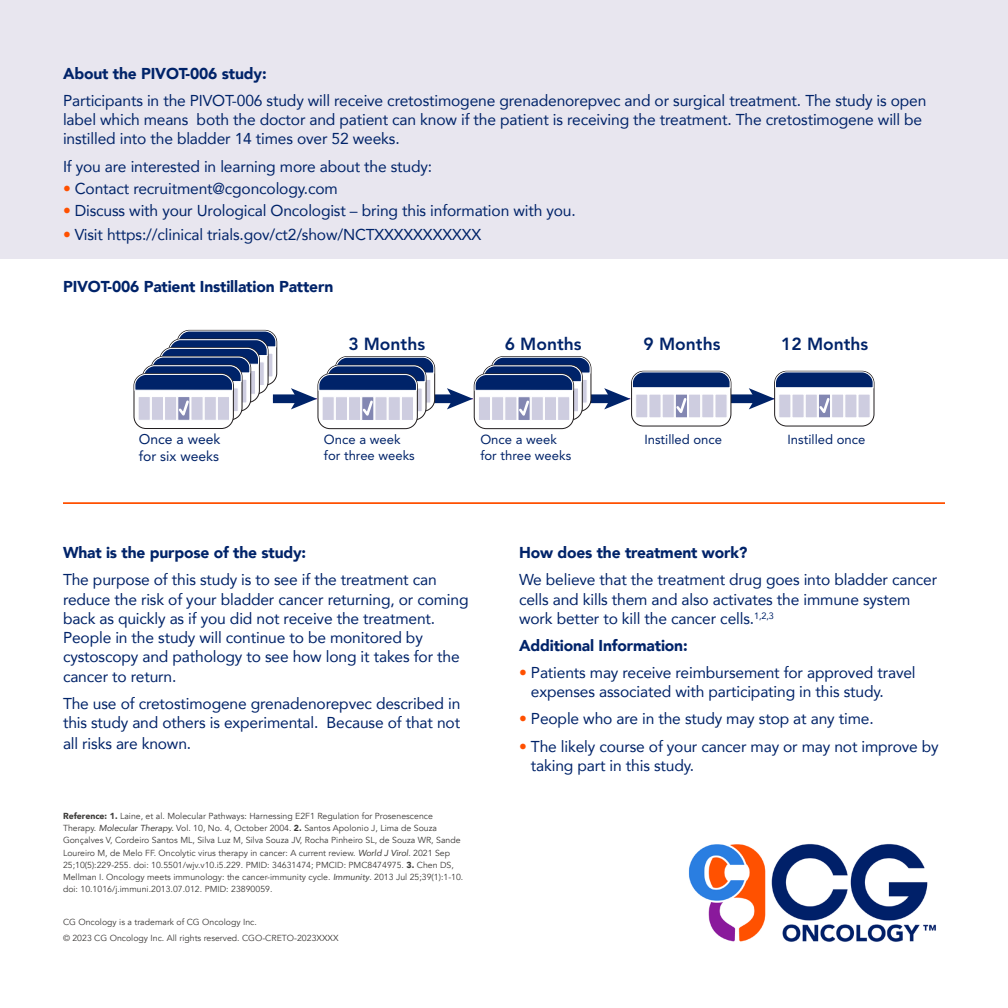
<style>
.page{position:relative;width:1008px;height:1008px;background:#fff}
.page>*{position:absolute;margin:0;border:0;box-sizing:border-box;transform-origin:0 0}
.t1{font:800 17.5px "Avenir";color:#002369}
.t2{font:15.75px/19.2px "Avenir";letter-spacing:-.01em;color:#002369}
.t3{font:900 15.75px "Avenir";letter-spacing:-.01em;color:#002369}
.t4{font:14px/16.8px "Avenir";color:#002369}
.t5{font:13.12px/15.8px "Avenir";color:#002369}
.t6{font:8.75px/12.2px "Avenir";color:#3c3a38}
.s1{color:#ff5000}
.s2{font-weight:900}
.s3{font-style:italic}
</style>
<div class="page">
<div style="left:0;top:0;width:1008px;height:258px;background:#e8e6ef"></div>
<img style="left:688px;top:844px;width:248px;height:98px">
<hr style="left:63px;top:502px;width:882px;height:2px;background:#ff5000">
<div style="left:429px;top:394px;width:25px;height:9px;background:#002369"></div>
<div style="left:273px;top:394px;width:25px;height:9px;background:#002369"></div>
<div style="left:586px;top:394px;width:26px;height:9px;background:#002369"></div>
<div style="left:731px;top:394px;width:25px;height:9px;background:#002369"></div>
<div style="left:134px;top:373px;width:100px;height:56px;border:1px solid #211d1e;border-radius:12px"></div>
<div style="left:177px;top:396px;width:13px;height:25px;background:#f7f8fa"></div>
<svg style="left:134px;top:330px;width:143px;height:90px"></svg>
<div style="left:318px;top:373px;width:100px;height:56px;border:1px solid #211d1e;border-radius:12px"></div>
<svg style="left:291px;top:356px;width:144px;height:64px"></svg>
<div style="left:474px;top:373px;width:100px;height:56px;border:1px solid #211d1e;border-radius:12px"></div>
<svg style="left:447px;top:356px;width:144px;height:64px"></svg>
<div style="left:631px;top:371px;width:100px;height:55px;border:1px solid #211d1e;border-radius:12px"></div>
<div style="left:649px;top:394px;width:12px;height:24px;background:#f0f0f5;border:1px solid #fff"></div>
<svg style="left:604px;top:371px;width:127px;height:46px"></svg>
<div style="left:774px;top:371px;width:100px;height:55px;border:1px solid #211d1e;border-radius:12px"></div>
<svg style="left:749px;top:371px;width:125px;height:46px"></svg>
<p class="t3" style="left:63px;top:60px;width:205px">About the PIVOT-006 study:</p>
<p class="t2" style="left:63px;top:90px;width:865px">Participants in the PIVOT-006 study will receive cretostimogene grenadenorepvec and or surgical treatment. The study is open label which means both the doctor and patient can know if the patient is receiving the treatment. The cretostimogene will be instilled into the bladder 14 times over 52 weeks.</p>
<p class="t2" style="left:63px;top:156px;width:371px">If you are interested in learning more about the study:</p>
<p class="t2" style="left:63px;top:178px;width:276px"><span class="s1">•</span> Contact recruitment@cgoncology.com</p>
<p class="t2" style="left:63px;top:201px;width:514px"><span class="s1">•</span> Discuss with your Urological Oncologist – bring this information with you.</p>
<p class="t2" style="left:63px;top:225px;width:420px"><span class="s1">•</span> Visit https://clinical trials.gov/ct2/show/NCTXXXXXXXXXXX</p>
<p class="t3" style="left:63px;top:273px;width:272px">PIVOT-006 Patient Instillation Pattern</p>
<p class="t1" style="left:348px;top:330px;width:78px">3 Months</p>
<p class="t4" style="left:139px;top:431px;width:83px">Once a week for six weeks</p>
<p class="t5" style="left:324px;top:431px;width:92px">Once a week for three weeks</p>
<p class="t1" style="left:505px;top:330px;width:78px">6 Months</p>
<p class="t5" style="left:480px;top:431px;width:92px">Once a week for three weeks</p>
<p class="t1" style="left:644px;top:330px;width:78px">9 Months</p>
<p class="t1" style="left:781px;top:330px;width:89px">12 Months</p>
<p class="t5" style="left:644px;top:431px;width:79px">Instilled once</p>
<p class="t5" style="left:788px;top:431px;width:79px">Instilled once</p>
<p class="t3" style="left:63px;top:539px;width:245px">What is the purpose of the study:</p>
<p class="t2" style="left:63px;top:570px;width:407px">The purpose of this study is to see if the treatment can reduce the risk of your bladder cancer returning, or coming back as quickly as if you did not receive the treatment.<br>People in the study will continue to be monitored by cystoscopy and pathology to see how long it takes for the cancer to return.</p>
<p class="t2" style="left:63px;top:693px;width:399px">The use of cretostimogene grenadenorepvec described in this study and others is experimental. Because of that not</p>
<p class="t2" style="left:63px;top:733px;width:130px">all risks are known.</p>
<p class="t6" style="left:63px;top:810px;width:402px"><span class="s2">Reference: 1.</span> Laine, et al. Molecular Pathways: Harnessing E2F1 Regulation for Prosenescence Therapy. <span class="s3">Molecular Therapy.</span> Vol. 10, No. 4, October 2004. <span class="s2">2.</span> Santos Apolonio J, Lima de Souza Gonçalves V, Cordeiro Santos ML, Silva Luz M, Silva Souza JV, Rocha Pinheiro SL, de Souza WR, Sande Loureiro M, de Melo FF. Oncolytic virus therapy in cancer: A current review. <span class="s3">World J Virol</span>. 2021 Sep 25;10(5):229-255. doi: 10.5501/wjv.v10.i5.229. PMID: 34631474; PMCID: PMC8474975. <span class="s2">3.</span> Chen DS, Mellman I. Oncology meets immunology: the cancer-immunity cycle. <span class="s3">Immunity</span>. 2013 Jul 25;39(1):1-10. doi: 10.1016/j.immuni.2013.07.012. PMID: 23890059.</p>
<p class="t6" style="left:63px;top:916px;width:195px">CG Oncology is a trademark of CG Oncology Inc.</p>
<p class="t6" style="left:63px;top:932px;width:277px">© 2023 CG Oncology Inc. All rights reserved. CGO-CRETO-2023XXXX</p>
<p class="t3" style="left:519px;top:539px;width:230px">How does the treatment work?</p>
<p class="t2" style="left:519px;top:570px;width:420px">We believe that the treatment drug goes into bladder cancer cells and kills them and also activates the immune system work better to kill the cancer cells.<sup>1,2,3</sup></p>
<p class="t3" style="left:519px;top:632px;width:170px">Additional Information:</p>
<p class="t2" style="left:531px;top:663px;width:386px;text-indent:-12px"><span class="s1">•</span> Patients may receive reimbursement for approved travel expenses associated with participating in this study.</p>
<p class="t2" style="left:519px;top:709px;width:356px"><span class="s1">•</span> People who are in the study may stop at any time.</p>
<p class="t2" style="left:531px;top:736px;width:409px;text-indent:-12px"><span class="s1">•</span> The likely course of your cancer may or may not improve by taking part in this study.</p>
</div>
